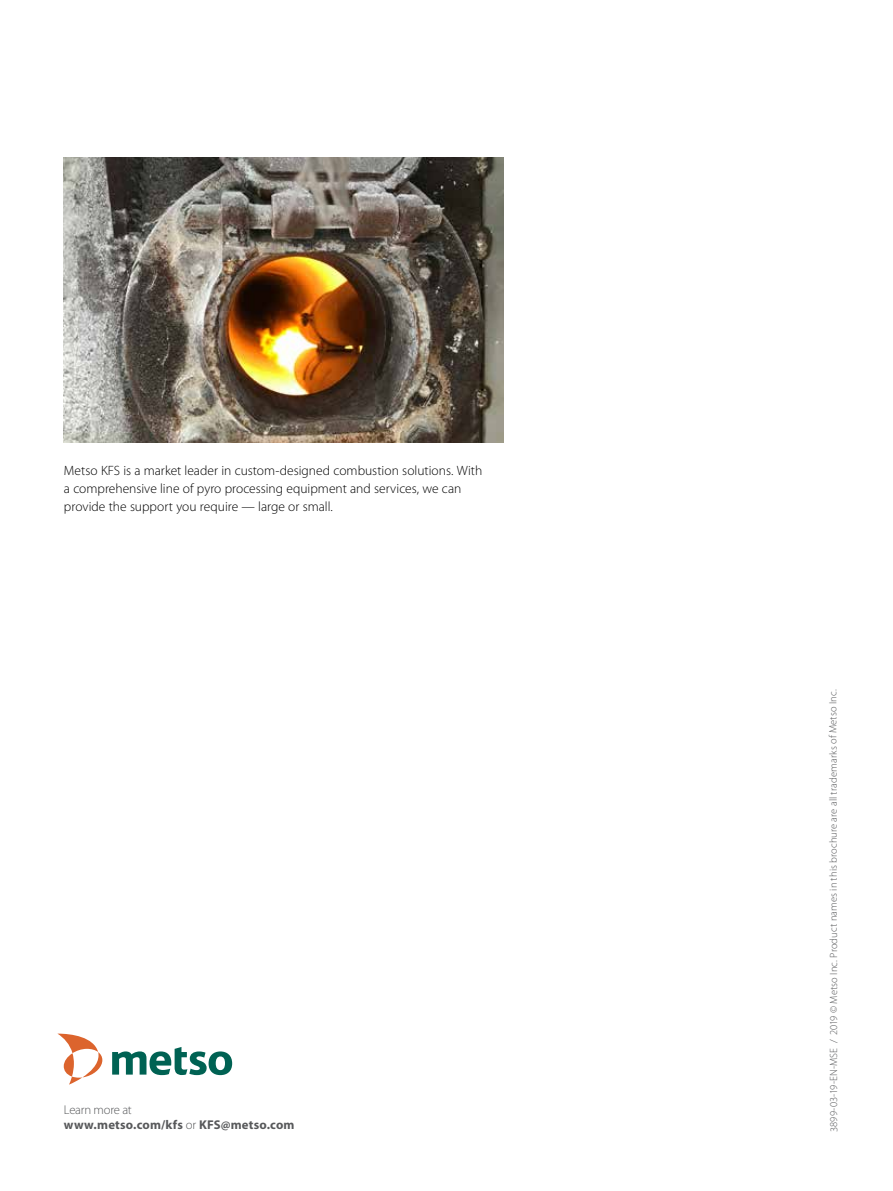
<style>
.page{position:relative;width:893px;height:1191px;background:#fff}
.page>*{position:absolute;margin:0;border:0;box-sizing:border-box;transform-origin:0 0}
.t1{font:300 13.5px/18px "Myriad Pro";color:#000}
.t2{font:700 12.75px/15px "Myriad Pro";letter-spacing:.015em;color:#58595b}
.t3{font:300 10.5px "Myriad Pro";letter-spacing:.005em;color:#58595b}
.s1{font-weight:300}
</style>
<div class="page">
<img style="left:64px;top:157px;width:439px;height:285px">
<svg style="left:112px;top:1047px;width:120px;height:28px"></svg>
<svg style="left:57px;top:1033px;width:45px;height:51px"></svg>
<p class="t1" style="left:64px;top:462px;width:420px">Metso KFS is a market leader in custom-designed combustion solutions. With a comprehensive line of pyro processing equipment and services, we can provide the support you require — large or small.</p>
<p class="t2" style="left:64px;top:1102px;width:232px"><span class="s1">Learn more at<br></span>www.metso.com/kfs <span class="s1">or</span> KFS@metso.com</p>
<p class="t3" style="left:828px;top:1132px;width:444px;rotate:-90deg">3899-03-19-EN-MSE / 2019 © Metso Inc. Product names in this brochure are all trademarks of Metso Inc.</p>
</div>
